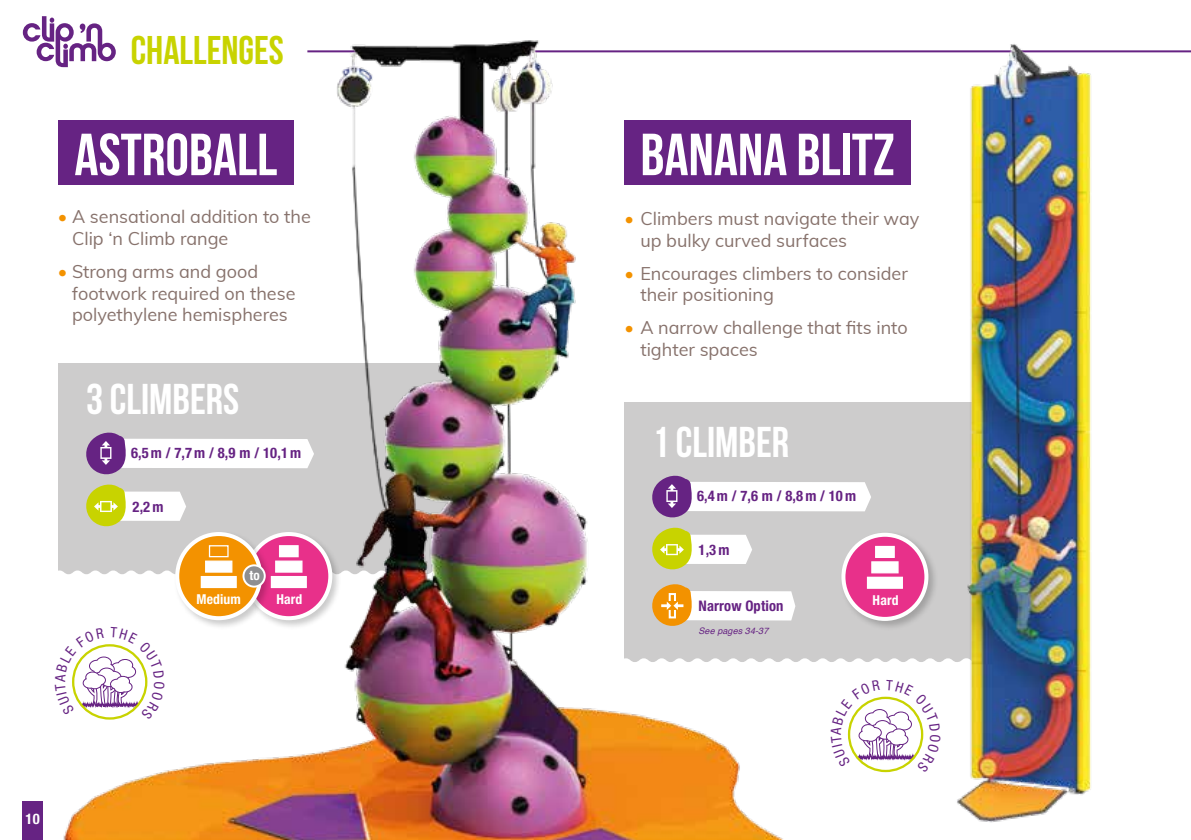
<style>
.page{position:relative;width:1191px;height:840px;background:#fff}
.page>*{position:absolute;margin:0;border:0;box-sizing:border-box;transform-origin:0 0}
.t1{font:700 59.2px "Bebas Neue";color:#fff}
.t2{font:700 43px "Bebas Neue";color:#fff}
.t3{font:700 40px "Bebas Neue";color:#c8d300}
.t4{font:18px/21.6px "Muli";color:#87726c}
.t5{font:700 condensed 14.6px "Helvetica Neue LT Pro";letter-spacing:.01em;color:#662383}
.t6{font:700 condensed 14.6px "Helvetica Neue LT Pro";color:#fff}
.t7{font:700 condensed 13.6px "Helvetica Neue LT Pro";letter-spacing:.01em;color:#fff}
.t8{font:700 condensed 13.2px "Helvetica Neue LT Pro";color:#fff}
.t9{font:italic 9px "Helvetica";letter-spacing:.01em;color:#662383}
.s1{color:#f39200}
</style>
<div class="page">
<div style="left:842px;top:402px;width:108px;height:259px;background:#cdcccc"></div>
<div style="left:23px;top:801px;width:20px;height:38px;background:#662383"></div>
<hr style="left:307px;top:50px;width:884px;height:2px;background:#662383">
<svg style="left:23px;top:16px;width:78px;height:41px"></svg>
<img style="left:38px;top:26px;width:804px;height:813px">
<div style="left:624px;top:120px;width:286px;height:65px;background:#662383"></div>
<svg style="left:648px;top:474px;width:223px;height:99px"></svg>
<img style="left:950px;top:44px;width:156px;height:779px">
<div style="left:243px;top:529px;width:99px;height:100px;background:#000;opacity:.21"></div>
<div style="left:247px;top:533px;width:83px;height:85px;background:#e8308a;border-radius:50%"></div>
<div style="left:245px;top:531px;width:87px;height:89px;border:4px solid #fff;border-radius:50%"></div>
<div style="left:279px;top:545px;width:20px;height:12px;background:#fff;border:1px solid #fff"></div>
<div style="left:275px;top:560px;width:27px;height:12px;background:#fff;border:1px solid #fff"></div>
<div style="left:271px;top:575px;width:36px;height:12px;background:#fff;border:1px solid #fff"></div>
<div style="left:173px;top:529px;width:99px;height:100px;background:#000;opacity:.21"></div>
<svg style="left:177px;top:533px;width:83px;height:85px;background:#f49d1c"></svg>
<div style="left:175px;top:531px;width:87px;height:89px;border:4px solid #fff;border-radius:50%"></div>
<div style="left:209px;top:545px;width:20px;height:12px;border:1px solid #fff"></div>
<div style="left:205px;top:560px;width:27px;height:12px;background:#fff;border:1px solid #fff"></div>
<div style="left:201px;top:575px;width:36px;height:12px;background:#fff;border:1px solid #fff"></div>
<div style="left:243px;top:565px;width:22px;height:21px;background:#8e8e91;border-radius:50%"></div>
<div style="left:242px;top:564px;width:24px;height:23px;border:2px solid #fff;border-radius:50%"></div>
<div style="left:839px;top:530px;width:99px;height:100px;background:#000;opacity:.21"></div>
<div style="left:843px;top:534px;width:83px;height:84px;background:#e8308a;border-radius:50%"></div>
<div style="left:841px;top:532px;width:87px;height:88px;border:4px solid #fff;border-radius:50%"></div>
<div style="left:875px;top:545px;width:19px;height:12px;background:#fff;border:1px solid #fff"></div>
<div style="left:871px;top:561px;width:27px;height:12px;background:#fff;border:1px solid #fff"></div>
<div style="left:867px;top:576px;width:36px;height:12px;background:#fff;border:1px solid #fff"></div>
<svg style="left:648px;top:583px;width:147px;height:46px"></svg>
<svg style="left:55px;top:626px;width:110px;height:94px"></svg>
<svg style="left:830px;top:679px;width:94px;height:93px"></svg>
<h3 class="t3" style="left:131px;top:28px;width:155px">CHALLENGES</h3>
<h1 class="t1" style="left:74px;top:122px;width:204px">ASTROBALL</h1>
<p class="t4" style="left:72px;top:205px;width:240px;text-indent:-14px"><span class="s1">•</span> A sensational addition to the<br>Clip ‘n Climb range</p>
<p class="t4" style="left:72px;top:260px;width:225px;text-indent:-14px"><span class="s1">•</span> Strong arms and good footwork required on these polyethylene hemispheres</p>
<h2 class="t2" style="left:86px;top:375px;width:155px">3 CLIMBERS</h2>
<p class="t5" style="left:131px;top:443px;width:172px">6,5m / 7,7m / 8,9 m / 10,1m</p>
<p class="t5" style="left:132px;top:497px;width:32px">2,2m</p>
<p class="t8" style="left:249px;top:567px;width:12px">to</p>
<p class="t7" style="left:196px;top:590px;width:46px">Medium</p>
<p class="t7" style="left:276px;top:591px;width:27px">Hard</p>
<p class="t6" style="left:26px;top:809px;width:16px">10</p>
<h1 class="t1" style="left:640px;top:122px;width:256px">BANANA BLITZ</h1>
<p class="t4" style="left:640px;top:207px;width:281px;text-indent:-16px"><span class="s1">•</span> Climbers must navigate their way up bulky curved surfaces</p>
<p class="t4" style="left:640px;top:261px;width:269px;text-indent:-16px"><span class="s1">•</span> Encourages climbers to consider their positioning</p>
<p class="t4" style="left:640px;top:316px;width:269px;text-indent:-16px"><span class="s1">•</span> A narrow challenge that fits into tighter spaces</p>
<h2 class="t2" style="left:652px;top:418px;width:138px">1 CLIMBER</h2>
<p class="t5" style="left:697px;top:486px;width:160px">6,4m / 7,6 m / 8,8m / 10m</p>
<p class="t5" style="left:698px;top:540px;width:32px">1,3m</p>
<p class="t5" style="left:698px;top:597px;width:87px">Narrow Option</p>
<p class="t9" style="left:698px;top:623px;width:71px">See pages 34-37</p>
<p class="t7" style="left:872px;top:591px;width:27px">Hard</p>
</div>
